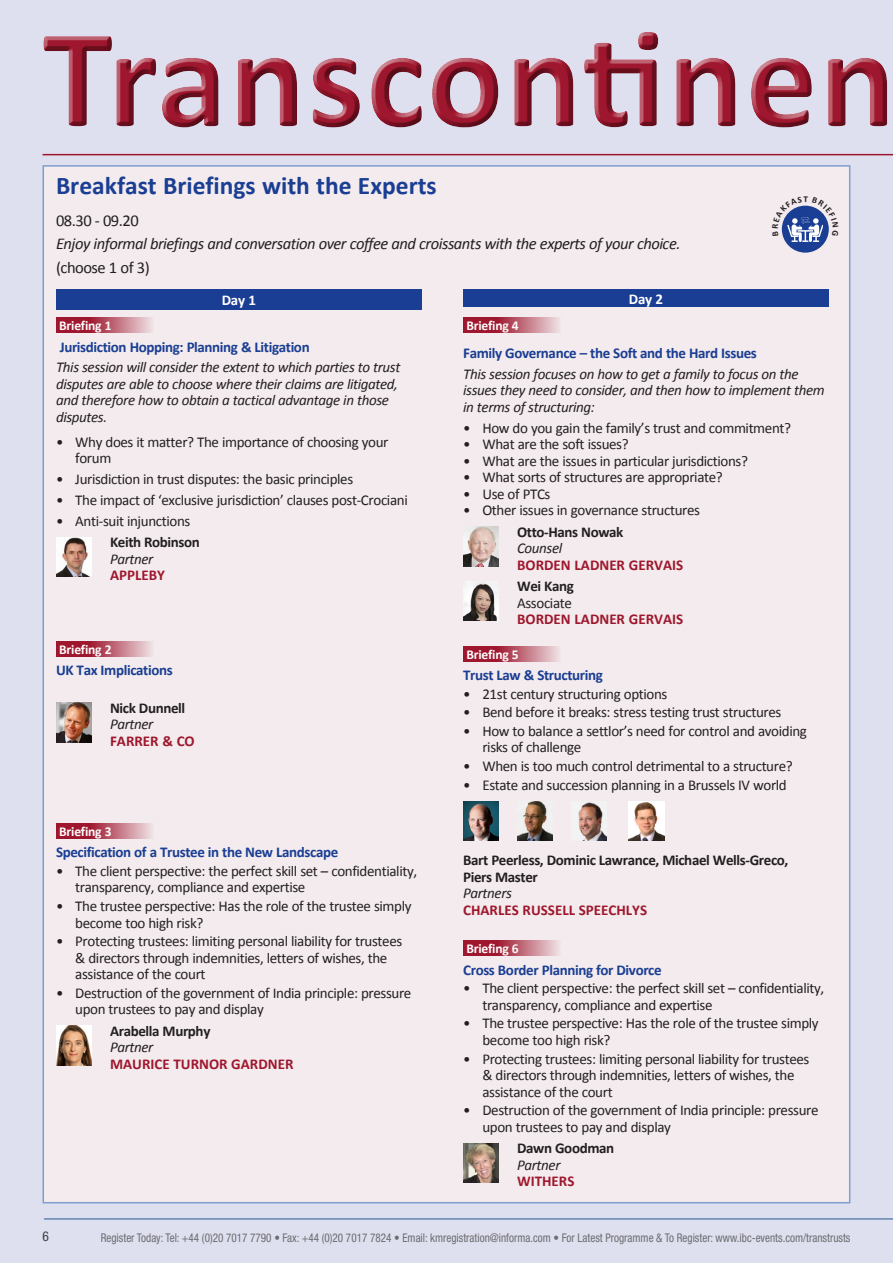
<style>
.page{position:relative;width:893px;height:1263px;background:#dfe0ef}
.page>*{position:absolute;margin:0;border:0;box-sizing:border-box;transform-origin:0 0}
.t1{font:700 141.9px "Calibri";letter-spacing:.015em;color:#9f172e}
.t2{font:700 25.5px "Calibri";color:#1a3e93}
.t3{font:italic 16.5px "Calibri";letter-spacing:-.03em;color:#231f20}
.t4{font:16.5px "Calibri";letter-spacing:-.03em;color:#231f20}
.t5{font:15px/16.5px "Calibri";letter-spacing:-.025em;color:#231f20}
.t6{font:italic 15px/16.5px "Calibri";letter-spacing:-.025em;color:#231f20}
.t7{font:700 15px "Calibri";letter-spacing:-.025em;color:#1a3e93}
.t8{font:700 15px/16.5px "Calibri";letter-spacing:-.025em;color:#231f20}
.t9{font:700 15px/16.5px "Calibri";color:#9f172e}
.t10{font:700 15px "Calibri";letter-spacing:-.015em;color:#fff}
.t11{font:700 13.65px "Calibri";letter-spacing:-.015em;color:#fff}
.t12{font:condensed 13.5px "Helvetica Neue";color:#3e3e3f}
.t13{font:condensed 12px "Helvetica Neue";color:#6c6d70;scale:.93 1}
.s1{font-weight:400;font-style:italic}
.s2{color:#9f172e}
.s3{color:#231f20}
.s4{font-weight:400;font-style:italic;color:#231f20}
.s5{font-weight:400;color:#231f20}
</style>
<div class="page">
<hr style="left:44px;top:1218px;width:849px;height:1px;background:#255890">
<hr style="left:43px;top:154px;width:850px;height:1px;background:#9f172e">
<div style="left:39px;top:27px;width:854px;height:106px;background:#231f20;opacity:.75"></div>
<div style="left:43px;top:166px;width:807px;height:1037px;background:#f3ebed"></div>
<svg style="left:56px;top:318px;width:96px;height:15px"></svg>
<img style="left:56px;top:537px;width:35px;height:40px">
<svg style="left:56px;top:641px;width:96px;height:16px"></svg>
<img style="left:56px;top:702px;width:35px;height:40px">
<svg style="left:56px;top:823px;width:96px;height:16px"></svg>
<img style="left:56px;top:1026px;width:35px;height:39px">
<svg style="left:463px;top:318px;width:96px;height:15px"></svg>
<img style="left:463px;top:527px;width:35px;height:39px">
<img style="left:463px;top:581px;width:35px;height:40px">
<svg style="left:463px;top:646px;width:96px;height:15px"></svg>
<img style="left:463px;top:801px;width:35px;height:40px">
<img style="left:517px;top:801px;width:35px;height:40px">
<img style="left:578px;top:802px;width:28px;height:39px">
<img style="left:629px;top:801px;width:35px;height:40px">
<svg style="left:463px;top:941px;width:96px;height:15px"></svg>
<img style="left:463px;top:1143px;width:35px;height:40px">
<div style="left:782px;top:206px;width:47px;height:47px;background:#1a3e93;border-radius:50%"></div>
<div style="left:56px;top:289px;width:366px;height:21px;background:#1a3e93"></div>
<div style="left:463px;top:289px;width:366px;height:18px;background:#1a3e93"></div>
<svg style="left:781px;top:205px;width:48px;height:37px"></svg>
<h1 class="t1" style="left:43px;top:-12px;width:854px">Transcontinen</h1>
<p class="t2" style="left:56px;top:169px;width:382px">Breakfast Briefings with the Experts</p>
<p class="t4" style="left:56px;top:210px;width:84px">08.30 - 09.20</p>
<p class="t3" style="left:56px;top:232px;width:626px">Enjoy informal briefings and conversation over coffee and croissants with the experts of your choice.</p>
<p class="t4" style="left:56px;top:257px;width:95px">(choose 1 of 3)</p>
<p class="t10" style="left:222px;top:291px;width:36px">Day 1</p>
<p class="t10" style="left:629px;top:289px;width:36px">Day 2</p>
<p class="t11" style="left:59px;top:317px;width:54px">Briefing 1</p>
<p class="t7" style="left:60px;top:337px;width:251px">Jurisdiction Hopping: Planning &amp; Litigation</p>
<p class="t6" style="left:56px;top:359px;width:346px">This session will consider the extent to which parties to trust disputes are able to choose where their claims are litigated, and therefore how to obtain a tactical advantage in those disputes.</p>
<p class="t5" style="left:75px;top:434px;width:315px;text-indent:-19px">• Why does it matter? The importance of choosing your forum</p>
<p class="t5" style="left:56px;top:471px;width:299px">• Jurisdiction in trust disputes: the basic principles</p>
<p class="t5" style="left:56px;top:492px;width:353px">• The impact of ‘exclusive jurisdiction’ clauses post-Crociani</p>
<p class="t5" style="left:56px;top:512px;width:136px">• Anti-suit injunctions</p>
<p class="t8" style="left:110px;top:534px;width:91px">Keith Robinson<br><span class="s1">Partner<br></span><span class="s2">APPLEBY</span></p>
<p class="t11" style="left:59px;top:641px;width:54px">Briefing 2</p>
<p class="t7" style="left:56px;top:661px;width:118px">UK Tax Implications</p>
<p class="t8" style="left:110px;top:699px;width:86px">Nick Dunnell<br><span class="s1">Partner<br></span><span class="s2">FARRER &amp; CO</span></p>
<p class="t11" style="left:59px;top:823px;width:54px">Briefing 3</p>
<p class="t7" style="left:56px;top:843px;width:284px">Specification of a Trustee in the New Landscape</p>
<p class="t5" style="left:75px;top:863px;width:343px;text-indent:-19px">• The client perspective: the perfect skill set – confidentiality, transparency, compliance and expertise</p>
<p class="t5" style="left:75px;top:898px;width:338px;text-indent:-19px">• The trustee perspective: Has the role of the trustee simply become too high risk?</p>
<p class="t5" style="left:75px;top:933px;width:329px;text-indent:-19px">• Protecting trustees: limiting personal liability for trustees &amp; directors through indemnities, letters of wishes, the assistance of the court</p>
<p class="t5" style="left:75px;top:985px;width:338px;text-indent:-19px">• Destruction of the government of India principle: pressure upon trustees to pay and display</p>
<p class="t9" style="left:110px;top:1023px;width:185px"><span class="s3">Arabella Murphy<br></span><span class="s4">Partner<br></span>MAURICE TURNOR GARDNER</p>
<p class="t11" style="left:466px;top:317px;width:54px">Briefing 4</p>
<p class="t7" style="left:463px;top:343px;width:295px">Family Governance – the Soft and the Hard Issues</p>
<p class="t6" style="left:463px;top:365px;width:363px">This session focuses on how to get a family to focus on the issues they need to consider, and then how to implement them in terms of structuring:</p>
<p class="t5" style="left:463px;top:419px;width:329px">• How do you gain the family’s trust and commitment?</p>
<p class="t5" style="left:463px;top:436px;width:167px">• What are the soft issues?</p>
<p class="t5" style="left:463px;top:452px;width:286px">• What are the issues in particular jurisdictions?</p>
<p class="t5" style="left:463px;top:469px;width:261px">• What sorts of structures are appropriate?</p>
<p class="t5" style="left:463px;top:485px;width:89px">• Use of PTCs</p>
<p class="t5" style="left:463px;top:502px;width:238px">• Other issues in governance structures</p>
<p class="t9" style="left:517px;top:523px;width:168px"><span class="s3">Otto-Hans Nowak<br></span><span class="s4">Counsel<br></span>BORDEN LADNER GERVAIS</p>
<p class="t9" style="left:517px;top:578px;width:168px"><span class="s3">Wei Kang<br></span><span class="s5">Associate<br></span>BORDEN LADNER GERVAIS</p>
<p class="t11" style="left:466px;top:645px;width:54px">Briefing 5</p>
<p class="t7" style="left:463px;top:665px;width:141px">Trust Law &amp; Structuring</p>
<p class="t5" style="left:463px;top:685px;width:206px">• 21st century structuring options</p>
<p class="t5" style="left:463px;top:704px;width:320px">• Bend before it breaks: stress testing trust structures</p>
<p class="t5" style="left:482px;top:723px;width:326px;text-indent:-19px">• How to balance a settlor’s need for control and avoiding risks of challenge</p>
<p class="t5" style="left:463px;top:758px;width:331px">• When is too much control detrimental to a structure?</p>
<p class="t5" style="left:463px;top:776px;width:325px">• Estate and succession planning in a Brussels IV world</p>
<p class="t8" style="left:463px;top:852px;width:327px">Bart Peerless, Dominic Lawrance, Michael Wells-Greco,<br>Piers Master<br><span class="s1">Partners<br></span><span class="s2">CHARLES RUSSELL SPEECHLYS</span></p>
<p class="t11" style="left:466px;top:940px;width:54px">Briefing 6</p>
<p class="t7" style="left:463px;top:960px;width:200px">Cross Border Planning for Divorce</p>
<p class="t5" style="left:482px;top:980px;width:343px;text-indent:-19px">• The client perspective: the perfect skill set – confidentiality, transparency, compliance and expertise</p>
<p class="t5" style="left:482px;top:1015px;width:338px;text-indent:-19px">• The trustee perspective: Has the role of the trustee simply become too high risk?</p>
<p class="t5" style="left:482px;top:1050px;width:329px;text-indent:-19px">• Protecting trustees: limiting personal liability for trustees &amp; directors through indemnities, letters of wishes, the assistance of the court</p>
<p class="t5" style="left:482px;top:1102px;width:338px;text-indent:-19px">• Destruction of the government of India principle: pressure upon trustees to pay and display</p>
<p class="t8" style="left:517px;top:1140px;width:99px">Dawn Goodman<br><span class="s1">Partner<br></span><span class="s2">WITHERS</span></p>
<p class="t12" style="left:43px;top:1229px;width:8px">6</p>
<p class="t13" style="left:101px;top:1231px;width:808px">Register Today: Tel: +44 (0)20 7017 7790 • Fax: +44 (0)20 7017 7824 • Email: kmregistration@informa.com • For Latest Programme &amp; To Register: www.ibc-events.com/transtrusts</p>
</div>
